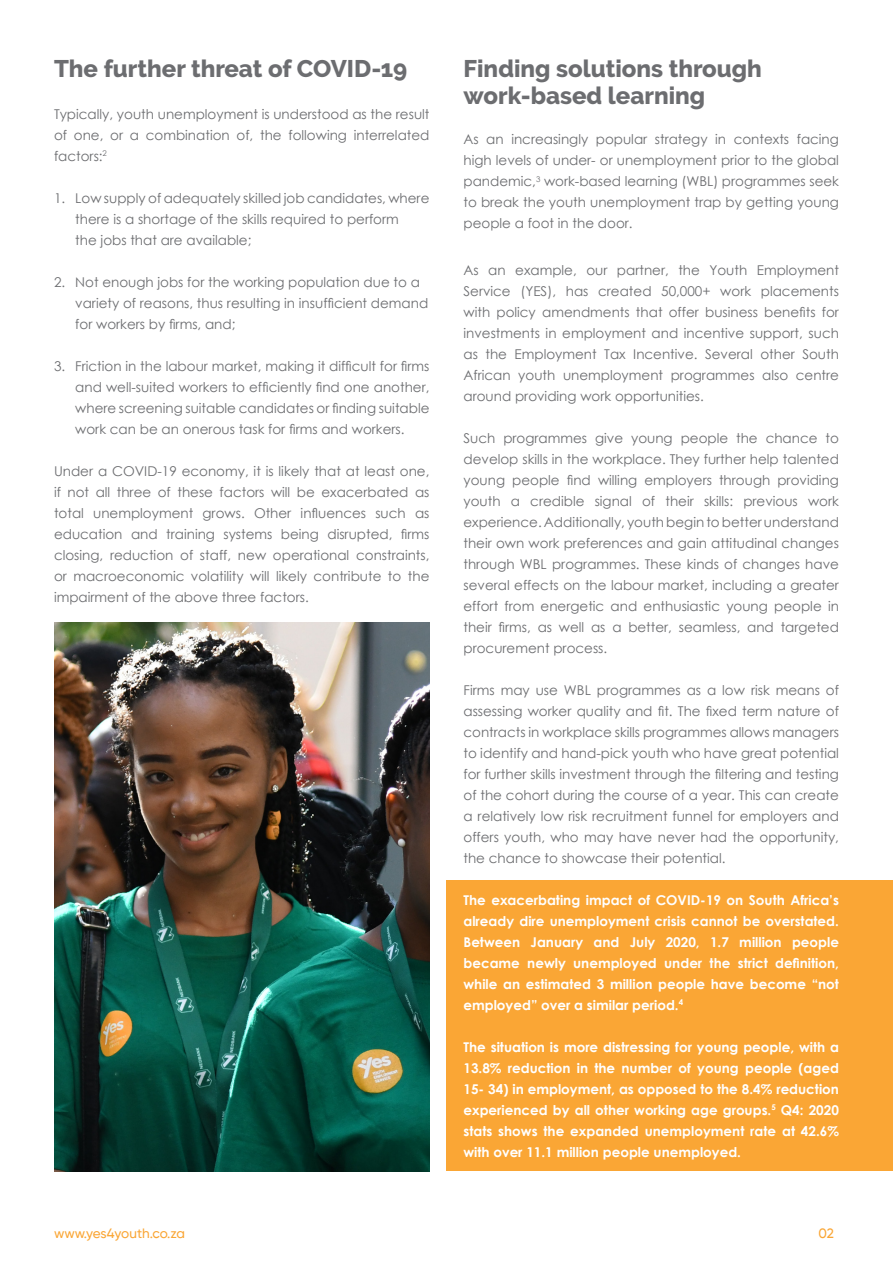
<style>
.page{position:relative;width:893px;height:1263px;background:#fff}
.page>*{position:absolute;margin:0;border:0;box-sizing:border-box;transform-origin:0 0}
.t1{font:800 24px "Raleway";color:#6c6d70}
.t2{font:13.5px/21px "Century Gothic";color:#6c6d70;text-align:justify}
.t3{font:700 13.5px/21px "Century Gothic";color:#fff;text-align:justify}
.t4{font:500 13.5px "Gilroy";letter-spacing:-.005em;color:#faa635}
</style>
<div class="page">
<div style="left:446px;top:880px;width:447px;height:291px;background:#faa635"></div>
<img style="left:54px;top:623px;width:375px;height:548px">
<p class="t1" style="left:54px;top:54px;width:355px">The further threat of COVID-19</p>
<p class="t2" style="left:54px;top:103px;width:377px">Typically, youth unemployment is understood as the result of one, or a combination of, the following interrelated factors:<sup>2</sup></p>
<p class="t2" style="left:75px;top:187px;width:356px;text-indent:-21px">1. Low supply of adequately skilled job candidates, where there is a shortage of the skills required to perform</p>
<p class="t2" style="left:75px;top:229px;width:178px">the jobs that are available;</p>
<p class="t2" style="left:75px;top:271px;width:355px;text-align:left;text-indent:-21px">2. Not enough jobs for the working population due to a variety of reasons, thus resulting in insufficient demand for workers by firms, and;</p>
<p class="t2" style="left:75px;top:355px;width:356px;text-indent:-21px">3. Friction in the labour market, making it difficult for firms and well-suited workers to efficiently find one another, where screening suitable candidates or finding suitable work can be an onerous task for firms and workers.</p>
<p class="t2" style="left:54px;top:460px;width:377px">Under a COVID-19 economy, it is likely that at least one, if not all three of these factors will be exacerbated as total unemployment grows. Other influences such as education and training systems being disrupted, firms closing, reduction of staff, new operational constraints, or macroeconomic volatility will likely contribute to the impairment of the above three factors.</p>
<p class="t1" style="left:463px;top:54px;width:300px">Finding solutions through</p>
<p class="t1" style="left:463px;top:81px;width:243px">work-based learning</p>
<p class="t2" style="left:463px;top:128px;width:377px">As an increasingly popular strategy in contexts facing high levels of under- or unemployment prior to the global pandemic,<sup>3</sup> work-based learning (WBL) programmes seek to break the youth unemployment trap by getting young people a foot in the door.</p>
<p class="t2" style="left:463px;top:259px;width:377px">As an example, our partner, the Youth Employment Service (YES), has created 50,000+ work placements with policy amendments that offer business benefits for investments in employment and incentive support, such as the Employment Tax Incentive. Several other South African youth unemployment programmes also centre around providing work opportunities.</p>
<p class="t2" style="left:463px;top:427px;width:377px">Such programmes give young people the chance to develop skills in the workplace. They further help talented young people find willing employers through providing youth a credible signal of their skills: previous work experience. Additionally, youth begin to better understand their own work preferences and gain attitudinal changes through WBL programmes. These kinds of changes have several effects on the labour market, including a greater effort from energetic and enthusiastic young people in their firms, as well as a better, seamless, and targeted procurement process.</p>
<p class="t2" style="left:463px;top:679px;width:377px">Firms may use WBL programmes as a low risk means of assessing worker quality and fit. The fixed term nature of contracts in workplace skills programmes allows managers to identify and hand-pick youth who have great potential for further skills investment through the filtering and testing of the cohort during the course of a year. This can create a relatively low risk recruitment funnel for employers and offers youth, who may have never had the opportunity, the chance to showcase their potential.</p>
<p class="t3" style="left:463px;top:889px;width:377px">The exacerbating impact of COVID-19 on South Africa’s already dire unemployment crisis cannot be overstated.<br>Between January and July 2020, 1.7 million people became newly unemployed under the strict definition, while an estimated 3 million people have become “not employed” over a similar period.<sup>4</sup></p>
<p class="t3" style="left:463px;top:1036px;width:377px">The situation is more distressing for young people, with a 13.8% reduction in the number of young people (aged 15- 34) in employment, as opposed to the 8.4% reduction experienced by all other working age groups.<sup>5</sup> Q4: 2020 stats shows the expanded unemployment rate at 42.6% with over 11.1 million people unemployed.</p>
<p class="t4" style="left:54px;top:1225px;width:133px">www.yes4youth.co.za</p>
<p class="t4" style="left:819px;top:1225px;width:17px">02</p>
</div>
